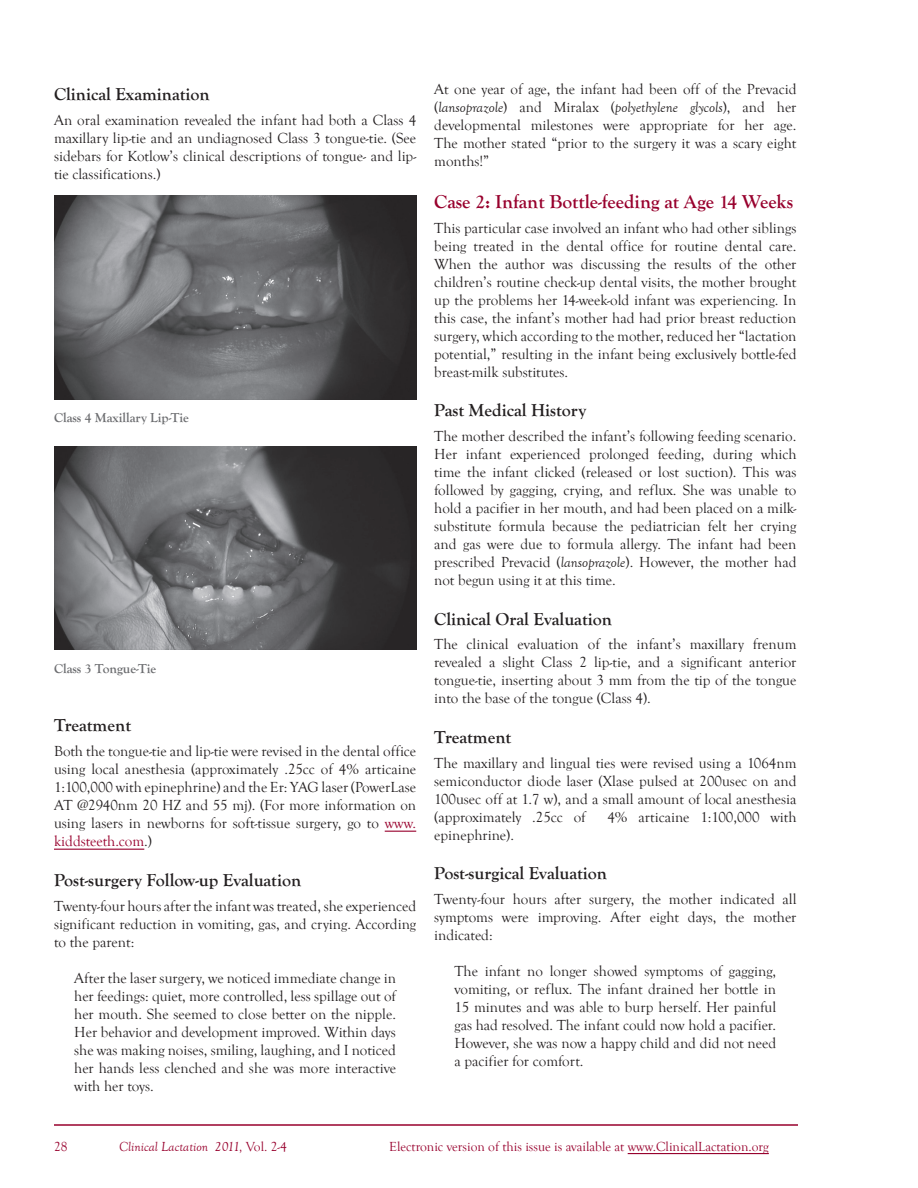
<style>
.page{position:relative;width:918px;height:1188px;background:#fff}
.page>*{position:absolute;margin:0;border:0;box-sizing:border-box;transform-origin:0 0}
.t1{font:700 19.5px "Goudy Old Style T";color:#98012d}
.t2{font:700 18px "Goudy Old Style T";color:#231f20}
.t3{font:15px/18px "Goudy Old Style T";color:#231f20;text-align:justify}
.t4{font:13.5px "Goudy Old Style T";color:#98012d}
.t5{font:700 13.5px "Goudy Old Style T";color:#6c6d70}
.t6{font:italic 13.5px "Goudy Old Style T";color:#98012d}
.s1{color:#98012d}
.s2{font-style:italic}
.s3{font-style:normal}
</style>
<div class="page">
<hr style="left:628px;top:1153px;width:141px;height:1px;background:#98012d">
<hr style="left:54px;top:1124px;width:744px;height:2px;background:#98012d">
<hr style="left:385px;top:831px;width:31px;height:1px;background:#98012d">
<hr style="left:54px;top:849px;width:90px;height:1px;background:#98012d">
<img style="left:54px;top:195px;width:362px;height:204px">
<img style="left:54px;top:446px;width:362px;height:204px">
<p class="t2" style="left:54px;top:84px;width:157px">Clinical Examination</p>
<p class="t3" style="left:54px;top:111px;width:364px">An oral examination revealed the infant had both a Class 4 maxillary lip-tie and an undiagnosed Class 3 tongue-tie. (See sidebars for Kotlow’s clinical descriptions of tongue- and lip&shy;tie classifications.)</p>
<p class="t5" style="left:54px;top:410px;width:136px">Class 4 Maxillary Lip-Tie</p>
<p class="t5" style="left:54px;top:661px;width:104px">Class 3 Tongue-Tie</p>
<p class="t2" style="left:54px;top:715px;width:79px">Treatment</p>
<p class="t3" style="left:54px;top:743px;width:364px">Both the tongue-tie and lip-tie were revised in the dental office using local anesthesia (approximately .25cc of 4% articaine 1:100,000 with epinephrine) and the Er: YAG laser (PowerLase AT @2940nm 20 HZ and 55 mj). (For more information on using lasers in newborns for soft-tissue surgery, go to <span class="s1">www. kiddsteeth.com</span>.)</p>
<p class="t2" style="left:54px;top:870px;width:249px">Post-surgery Follow-up Evaluation</p>
<p class="t3" style="left:54px;top:897px;width:364px">Twenty-four hours after the infant was treated, she experienced significant reduction in vomiting, gas, and crying. According to the parent:</p>
<p class="t3" style="left:74px;top:969px;width:323px">After the laser surgery, we noticed immediate change in her feedings: quiet, more controlled, less spillage out of her mouth. She seemed to close better on the nipple.<br>Her behavior and development improved. Within days she was making noises, smiling, laughing, and I noticed her hands less clenched and she was more interactive with her toys.</p>
<p class="t3" style="left:434px;top:81px;width:364px">At one year of age, the infant had been off of the Prevacid (<span class="s2">lansoprazole</span>) and Miralax (<span class="s2">polyethylene glycols</span>), and her developmental milestones were appropriate for her age.<br>The mother stated “prior to the surgery it was a scary eight months!”</p>
<h1 class="t1" style="left:434px;top:190px;width:360px">Case 2: Infant Bottle-feeding at Age 14 Weeks</h1>
<p class="t3" style="left:434px;top:219px;width:364px">This particular case involved an infant who had other siblings being treated in the dental office for routine dental care.<br>When the author was discussing the results of the other children’s routine check-up dental visits, the mother brought up the problems her 14-week-old infant was experiencing. In this case, the infant’s mother had had prior breast reduction surgery, which according to the mother, reduced her “lactation potential,” resulting in the infant being exclusively bottle-fed breast-milk substitutes.</p>
<p class="t2" style="left:434px;top:400px;width:153px">Past Medical History</p>
<p class="t3" style="left:434px;top:427px;width:364px">The mother described the infant’s following feeding scenario.<br>Her infant experienced prolonged feeding, during which time the infant clicked (released or lost suction). This was followed by gagging, crying, and reflux. She was unable to hold a pacifier in her mouth, and had been placed on a milk&shy;substitute formula because the pediatrician felt her crying and gas were due to formula allergy. The infant had been prescribed Prevacid (<span class="s2">lansoprazole</span>). However, the mother had not begun using it at this time.</p>
<p class="t2" style="left:434px;top:609px;width:179px">Clinical Oral Evaluation</p>
<p class="t3" style="left:434px;top:636px;width:364px">The clinical evaluation of the infant’s maxillary frenum revealed a slight Class 2 lip-tie, and a significant anterior tongue-tie, inserting about 3 mm from the tip of the tongue into the base of the tongue (Class 4).</p>
<p class="t2" style="left:434px;top:727px;width:79px">Treatment</p>
<p class="t3" style="left:434px;top:754px;width:364px">The maxillary and lingual ties were revised using a 1064nm semiconductor diode laser (Xlase pulsed at 200usec on and 100usec off at 1.7 w), and a small amount of local anesthesia (approximately .25cc of</p>
<p class="t3" style="left:607px;top:808px;width:191px">4% articaine 1:100,000 with</p>
<p class="t3" style="left:434px;top:826px;width:81px">epinephrine).</p>
<p class="t2" style="left:434px;top:863px;width:174px">Post-surgical Evaluation</p>
<p class="t3" style="left:434px;top:890px;width:364px">Twenty-four hours after surgery, the mother indicated all symptoms were improving. After eight days, the mother indicated:</p>
<p class="t3" style="left:454px;top:962px;width:323px">The infant no longer showed symptoms of gagging, vomiting, or reflux. The infant drained her bottle in 15 minutes and was able to burp herself. Her painful gas had resolved. The infant could now hold a pacifier.<br>However, she was now a happy child and did not need a pacifier for comfort.</p>
<p class="t4" style="left:54px;top:1139px;width:15px">28</p>
<p class="t6" style="left:119px;top:1139px;width:169px">Clinical Lactation 2011, <span class="s3">Vol. 2-4</span></p>
<p class="t4" style="left:389px;top:1139px;width:381px">Electronic version of this issue is available at www.ClinicalLactation.org</p>
</div>
